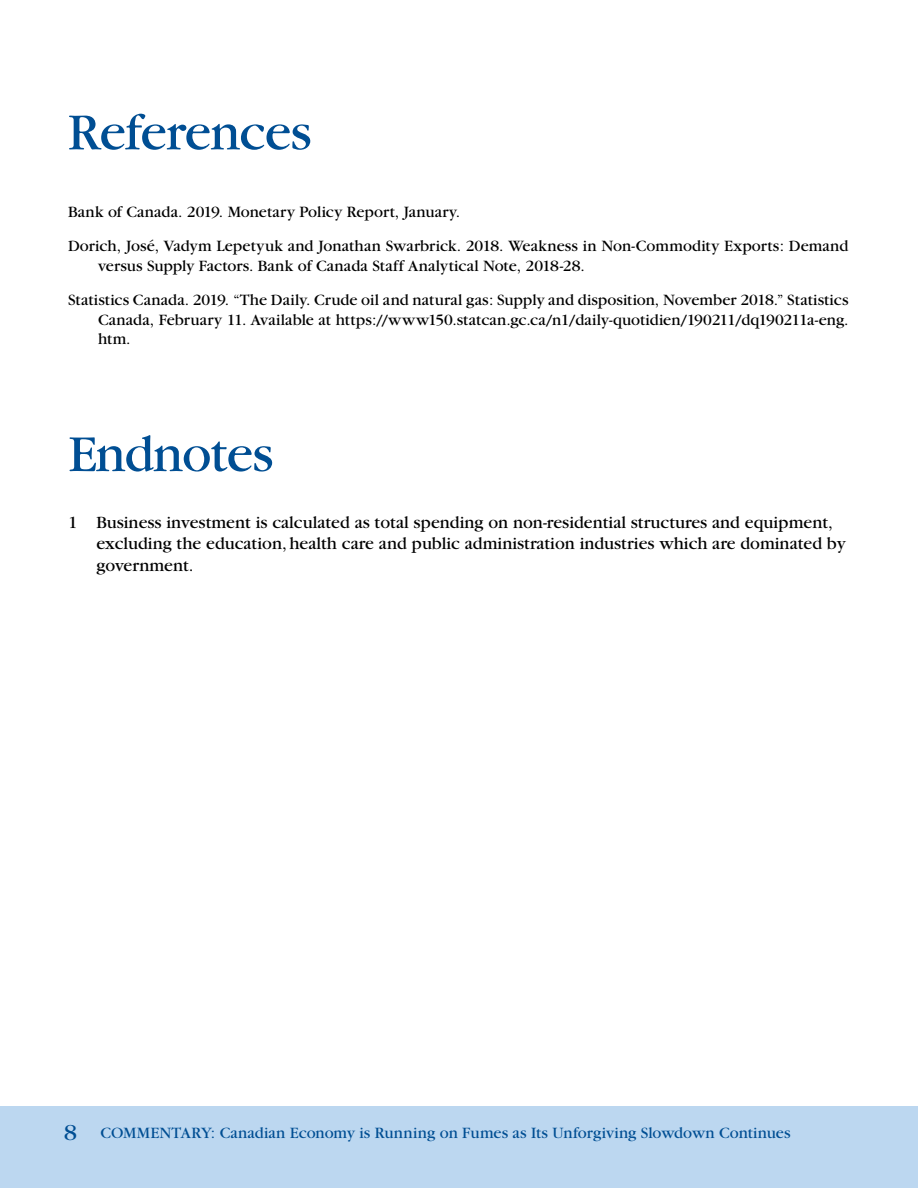
<style>
.page{position:relative;width:918px;height:1188px;background:#fff}
.page>*{position:absolute;margin:0;border:0;box-sizing:border-box;transform-origin:0 0}
.t1{font:54px "Garamond";letter-spacing:-.02em;color:#004e93}
.t2{font:18px/21.6px "Garamond";color:#000}
.t3{font:16.5px/34.5px "Garamond";color:#000}
.t4{font:16.5px "Garamond";color:#004e93}
.s1{font-size:24px}
</style>
<div class="page">
<div style="left:0;top:1106px;width:918px;height:82px;background:#bcd7f0"></div>
<h1 class="t1" style="left:68px;top:104px;width:245px">References</h1>
<p class="t3" style="left:68px;top:195px;width:782px">Bank of Canada. 2019. Monetary Policy Report, January.<br>Dorich, José, Vadym Lepetyuk and Jonathan Swarbrick. 2018. Weakness in Non-Commodity Exports: Demand</p>
<p class="t3" style="left:68px;top:249px;width:782px;text-indent:30px">versus Supply Factors. Bank of Canada Staff Analytical Note, 2018-28.<br>Statistics Canada. 2019. “The Daily. Crude oil and natural gas: Supply and disposition, November 2018.” Statistics</p>
<p class="t3" style="left:98px;top:310px;width:752px;line-height:19.5px">Canada, February 11. Available at https://www150.statcan.gc.ca/n1/daily-quotidien/190211/dq190211a-eng. htm.</p>
<h1 class="t1" style="left:68px;top:426px;width:207px">Endnotes</h1>
<p class="t2" style="left:97px;top:512px;width:751px;text-indent:-28px">1 Business investment is calculated as total spending on non-residential structures and equipment, excluding the education, health care and public administration industries which are dominated by government.</p>
<p class="t4" style="left:64px;top:1125px;width:728px"><span class="s1">8</span> COMMENTARY: Canadian Economy is Running on Fumes as Its Unforgiving Slowdown Continues</p>
</div>
